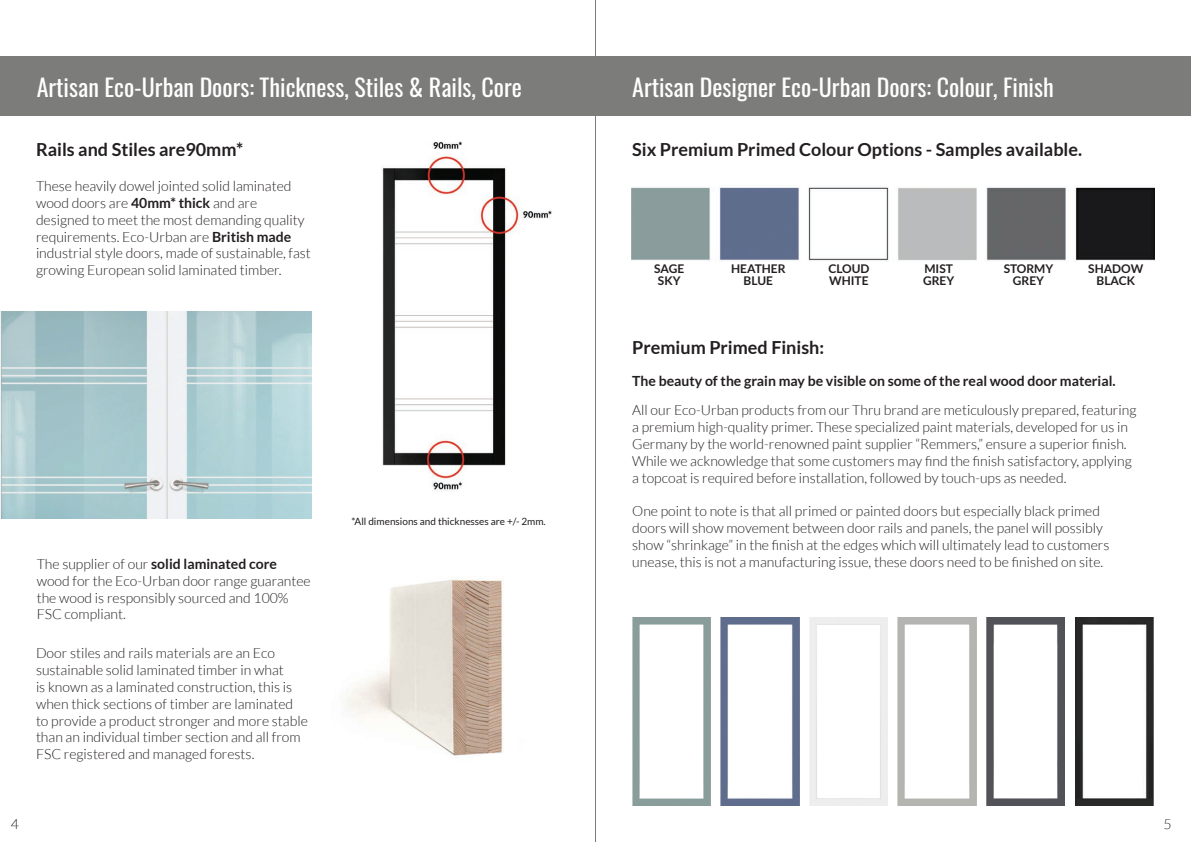
<style>
.page{position:relative;width:1191px;height:842px;background:#fff}
.page>*{position:absolute;margin:0;border:0;box-sizing:border-box;transform-origin:0 0}
.t1{font:24px "Oswald";color:#fff}
.t2{font:700 18px "Lato";color:#231f20}
.t3{font:300 14px/16.8px "Lato";color:#231f20}
.t4{font:700 14px "Lato";color:#231f20}
.t5{font:700 12px "Lato";color:#231f20}
.t6{font:10px "Lato";color:#231f20}
.s1{font-weight:700}
</style>
<div class="page">
<div style="left:0;top:56px;width:595px;height:60px;background:#7c7c7b"></div>
<div style="left:595px;top:56px;width:595px;height:60px;background:#7c7c7b"></div>
<img style="left:382px;top:141px;width:170px;height:351px">
<img style="left:0;top:311px;width:312px;height:207px">
<img style="left:1075px;top:618px;width:78px;height:188px">
<img style="left:898px;top:618px;width:78px;height:188px">
<img style="left:809px;top:618px;width:79px;height:188px">
<img style="left:721px;top:618px;width:78px;height:188px">
<img style="left:632px;top:618px;width:79px;height:188px">
<img style="left:986px;top:618px;width:79px;height:187px">
<hr style="left:595px;top:0;width:1px;height:842px;background:#7c7c7b">
<img style="left:345px;top:579px;width:158px;height:177px">
<img style="left:631px;top:187px;width:524px;height:74px">
<p class="t1" style="left:37px;top:66px;width:487px">Artisan Eco-Urban Doors: Thickness, Stiles &amp; Rails, Core</p>
<p class="t1" style="left:632px;top:66px;width:423px">Artisan Designer Eco-Urban Doors: Colour, Finish</p>
<p class="t2" style="left:36px;top:139px;width:209px">Rails and Stiles are90mm*</p>
<p class="t3" style="left:36px;top:178px;width:276px">These heavily dowel jointed solid laminated wood doors are <span class="s1">40mm* thick</span> and are designed to meet the most demanding quality requirements. Eco-Urban are <span class="s1">British made </span>industrial style doors, made of sustainable, fast growing European solid laminated timber.</p>
<p class="t3" style="left:37px;top:556px;width:275px">The supplier of our <span class="s1">solid laminated core </span>wood for the Eco-Urban door range guarantee the wood is responsibly sourced and 100% FSC compliant.</p>
<p class="t3" style="left:36px;top:645px;width:273px">Door stiles and rails materials are an Eco sustainable solid laminated timber in what<br>is known as a laminated construction, this is when thick sections of timber are laminated to provide a product stronger and more stable than an individual timber section and all from FSC registered and managed forests.</p>
<p class="t6" style="left:351px;top:516px;width:196px">*All dimensions and thicknesses are +/- 2mm.</p>
<p class="t2" style="left:632px;top:139px;width:451px">Six Premium Primed Colour Options - Samples available.</p>
<p class="t5" style="left:654px;top:261px;width:32px">SAGE</p>
<p class="t5" style="left:658px;top:273px;width:24px">SKY</p>
<p class="t5" style="left:731px;top:261px;width:56px">HEATHER</p>
<p class="t5" style="left:743px;top:273px;width:31px">BLUE</p>
<p class="t5" style="left:828px;top:261px;width:43px">CLOUD</p>
<p class="t5" style="left:829px;top:273px;width:41px">WHITE</p>
<p class="t5" style="left:924px;top:261px;width:30px">MIST</p>
<p class="t5" style="left:923px;top:273px;width:33px">GREY</p>
<p class="t5" style="left:1003px;top:261px;width:51px">STORMY</p>
<p class="t5" style="left:1013px;top:273px;width:33px">GREY</p>
<p class="t5" style="left:1088px;top:261px;width:57px">SHADOW</p>
<p class="t5" style="left:1096px;top:273px;width:40px">BLACK</p>
<p class="t2" style="left:632px;top:337px;width:194px">Premium Primed Finish:</p>
<p class="t4" style="left:632px;top:373px;width:485px">The beauty of the grain may be visible on some of the real wood door material.</p>
<p class="t3" style="left:632px;top:402px;width:506px">All our Eco-Urban products from our Thru brand are meticulously prepared, featuring a premium high-quality primer. These specialized paint materials, developed for us in Germany by the world-renowned paint supplier “Remmers,” ensure a superior finish.<br>While we acknowledge that some customers may find the finish satisfactory, applying a topcoat is required before installation, followed by touch-ups as needed.</p>
<p class="t3" style="left:632px;top:503px;width:469px">One point to note is that all primed or painted doors but especially black primed</p>
<p class="t3" style="left:632px;top:520px;width:472px">doors will show movement between door rails and panels, the panel will possibly</p>
<p class="t3" style="left:632px;top:536px;width:479px">show “shrinkage” in the finish at the edges which will ultimately lead to customers unease, this is not a manufacturing issue, these doors need to be finished on site.</p>
<p class="t3" style="left:11px;top:815px;width:10px">4</p>
<p class="t3" style="left:1163px;top:815px;width:10px">5</p>
</div>
